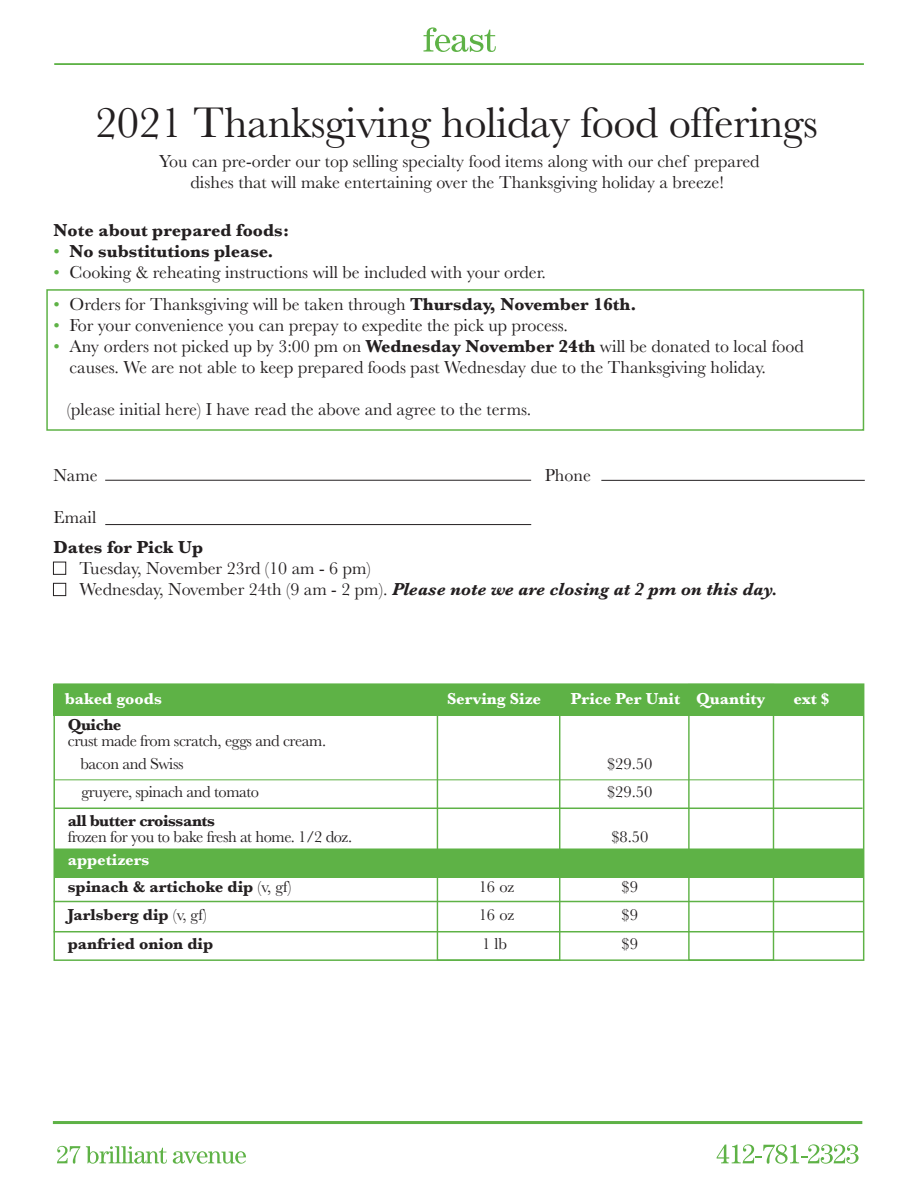
<style>
.page{position:relative;width:918px;height:1188px;background:#fff}
.page>*{position:absolute;margin:0;border:0;box-sizing:border-box;transform-origin:0 0}
.t1{font:44.55px "Baskerville";letter-spacing:-.01em;color:#231f20}
.t2{font:18px/21px "Baskerville";color:#231f20}
.t3{font:700 18px "Baskerville";color:#231f20}
.t4{font:16.5px/22.5px "Baskerville";letter-spacing:-.025em;color:#231f20}
.t5{font:700 16.5px/27px "Baskerville";color:#231f20}
.t6{font:700 16.5px "Baskerville";color:#fff}
.t7{font:700 16.5px "Baskerville";letter-spacing:-.025em;color:#231f20}
.s1{font-weight:400;color:#5eb246}
.s2{color:#5eb246}
.s3{font-weight:700}
.s4{font-weight:700;font-style:italic}
.s5{color:#fff}
.s6{font-weight:400}
</style>
<div class="page">
<div style="left:54px;top:849px;width:809px;height:28px;background:#5eb246"></div>
<div style="left:54px;top:684px;width:810px;height:32px;background:#5eb246"></div>
<svg style="left:423px;top:27px;width:73px;height:25px"></svg>
<hr style="left:54px;top:63px;width:810px;height:2px;background:#5eb246">
<hr style="left:53px;top:1121px;width:809px;height:3px;background:#5eb246">
<svg style="left:717px;top:1144px;width:142px;height:20px"></svg>
<svg style="left:57px;top:1146px;width:23px;height:18px"></svg>
<svg style="left:86px;top:1146px;width:81px;height:18px"></svg>
<svg style="left:173px;top:1151px;width:73px;height:13px"></svg>
<hr style="left:105px;top:480px;width:426px;height:1px;background:#231f20">
<hr style="left:105px;top:524px;width:426px;height:1px;background:#231f20">
<hr style="left:601px;top:480px;width:264px;height:1px;background:#231f20">
<hr style="left:54px;top:931px;width:810px;height:1px;background:#5eb246">
<hr style="left:54px;top:901px;width:810px;height:1px;background:#5eb246">
<div style="left:437px;top:686px;width:123px;height:275px;border:1px solid #5eb246"></div>
<div style="left:46px;top:289px;width:818px;height:142px;border:2px solid #5eb246"></div>
<div style="left:53px;top:562px;width:13px;height:13px;border:1px solid #231f20"></div>
<div style="left:53px;top:583px;width:13px;height:13px;border:1px solid #231f20"></div>
<div style="left:688px;top:684px;width:86px;height:277px;border:1px solid #5eb246"></div>
<hr style="left:54px;top:779px;width:809px;height:1px;background:#5eb246">
<hr style="left:54px;top:808px;width:809px;height:1px;background:#5eb246">
<hr style="left:55px;top:848px;width:808px;height:2px;background:#5eb246">
<h1 class="t1" style="left:95px;top:94px;width:724px">2021 Thanksgiving holiday food offerings</h1>
<p class="t2" style="left:159px;top:151px;width:602px;text-align:center">You can pre-order our top selling specialty food items along with our chef prepared dishes that will make entertaining over the Thanksgiving holiday a breeze!</p>
<p class="t3" style="left:53px;top:218px;width:237px">Note about prepared foods:</p>
<p class="t3" style="left:53px;top:239px;width:222px"><span class="s1">•</span> No substitutions please.</p>
<p class="t2" style="left:53px;top:262px;width:494px"><span class="s2">•</span> Cooking &amp; reheating instructions will be included with your order.</p>
<p class="t2" style="left:53px;top:294px;width:584px"><span class="s2">•</span> Orders for Thanksgiving will be taken through <span class="s3">Thursday, November 16th.</span></p>
<p class="t2" style="left:53px;top:315px;width:516px"><span class="s2">•</span> For your convenience you can prepay to expedite the pick up process.</p>
<p class="t2" style="left:70px;top:336px;width:736px;text-indent:-16px"><span class="s2">•</span> Any orders not picked up by 3:00 pm on <span class="s3">Wednesday November 24th</span> will be donated to local food causes. We are not able to keep prepared foods past Wednesday due to the Thanksgiving holiday.</p>
<p class="t2" style="left:67px;top:399px;width:466px">(please initial here) I have read the above and agree to the terms.</p>
<p class="t2" style="left:53px;top:465px;width:46px">Name</p>
<p class="t2" style="left:545px;top:465px;width:48px">Phone</p>
<p class="t2" style="left:53px;top:507px;width:44px">Email</p>
<p class="t3" style="left:53px;top:534px;width:151px">Dates for Pick Up</p>
<p class="t2" style="left:79px;top:558px;width:700px">Tuesday, November 23rd (10 am - 6 pm)<br>Wednesday, November 24th (9 am - 2 pm). <span class="s4">Please note we are closing at 2 pm on this day.</span></p>
<p class="t6" style="left:65px;top:687px;width:99px">baked goods</p>
<p class="t6" style="left:447px;top:687px;width:96px">Serving Size</p>
<p class="t6" style="left:571px;top:687px;width:196px">Price Per Unit Quantity</p>
<p class="t6" style="left:793px;top:687px;width:38px">ext $</p>
<p class="t5" style="left:68px;top:711px;width:55px">Quiche</p>
<p class="t4" style="left:80px;top:730px;width:247px;text-indent:-13px">crust made from scratch, eggs and cream. bacon and Swiss</p>
<p class="t4" style="left:607px;top:753px;width:47px">$29.50</p>
<p class="t4" style="left:81px;top:781px;width:179px">gruyere, spinach and tomato</p>
<p class="t4" style="left:607px;top:781px;width:47px">$29.50</p>
<p class="t7" style="left:68px;top:809px;width:149px">all butter croissants</p>
<p class="t4" style="left:68px;top:826px;width:286px">frozen for you to bake fresh at home. 1/2 doz.</p>
<p class="t4" style="left:611px;top:826px;width:38px">$8.50</p>
<p class="t5" style="left:68px;top:846px;width:225px"><span class="s5">appetizers<br></span>spinach &amp; artichoke dip <span class="s6">(v, gf)</span></p>
<p class="t4" style="left:479px;top:875px;width:37px">16 oz</p>
<p class="t4" style="left:622px;top:875px;width:18px">$9</p>
<p class="t5" style="left:68px;top:902px;width:141px">Jarlsberg dip <span class="s6">(v, gf)</span></p>
<p class="t4" style="left:479px;top:904px;width:37px">16 oz</p>
<p class="t4" style="left:622px;top:904px;width:18px">$9</p>
<p class="t5" style="left:68px;top:930px;width:147px">panfried onion dip</p>
<p class="t4" style="left:482px;top:932px;width:26px">1 lb</p>
<p class="t4" style="left:622px;top:932px;width:18px">$9</p>
</div>
